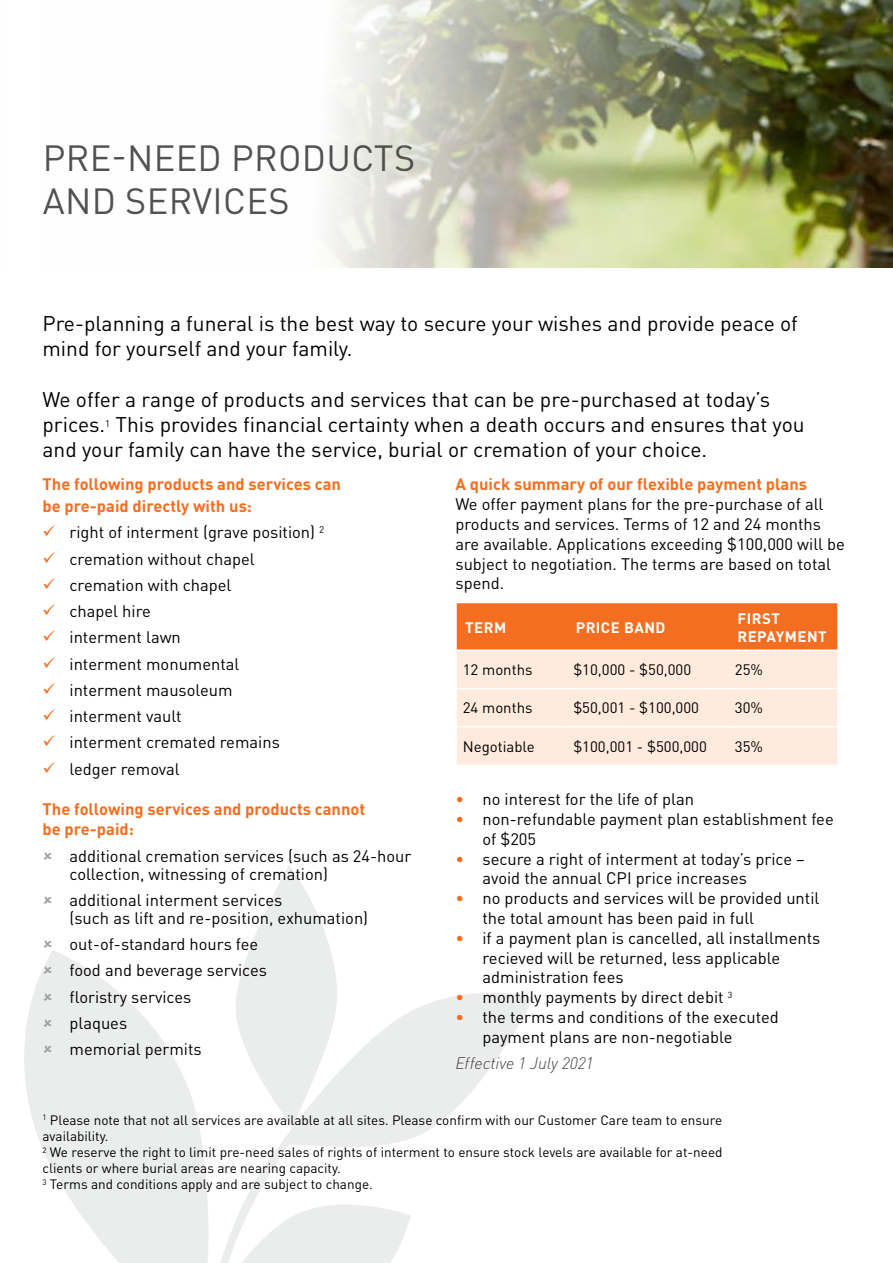
<style>
.page{position:relative;width:893px;height:1263px;background:#fff}
.page>*{position:absolute;margin:0;border:0;box-sizing:border-box;transform-origin:0 0}
.t1{font:36px/43.2px "DINOT";letter-spacing:.01em;color:#515254}
.t2{font:21px/25.2px "DINOT";color:#000}
.t3{font:16.5px/19.8px "DINOT";color:#000}
.t4{font:700 16.5px/21.6px "DINOT";color:#f36e21}
.t5{font:italic 300 16.5px "DIN Pro";letter-spacing:-.005em;color:#414042}
.t6{font:15px "DINOT";color:#000}
.t7{font:700 15px/18px "DIN";letter-spacing:.03em;color:#fff}
.t8{font:13.5px/16.2px "DINOT";color:#000}
.s1{color:#f36e21}
</style>
<div class="page">
<svg style="left:24px;top:865px;width:510px;height:398px"></svg>
<svg style="left:457px;top:603px;width:380px;height:162px;background:#fac6a6"></svg>
<hr style="left:457px;top:649px;width:110px;height:2px;background:#fff">
<hr style="left:567px;top:649px;width:162px;height:2px;background:#fff">
<hr style="left:729px;top:649px;width:108px;height:2px;background:#fff">
<hr style="left:457px;top:688px;width:110px;height:1px;background:#fff">
<hr style="left:567px;top:688px;width:162px;height:1px;background:#fff">
<hr style="left:729px;top:688px;width:108px;height:1px;background:#fff">
<hr style="left:457px;top:726px;width:110px;height:1px;background:#fff">
<hr style="left:567px;top:726px;width:162px;height:1px;background:#fff">
<hr style="left:729px;top:726px;width:108px;height:1px;background:#fff">
<img style="left:327px;top:0;width:566px;height:267px">
<svg style="left:44px;top:896px;width:8px;height:7px"></svg>
<svg style="left:44px;top:940px;width:8px;height:8px"></svg>
<svg style="left:44px;top:966px;width:8px;height:8px"></svg>
<svg style="left:44px;top:992px;width:8px;height:8px"></svg>
<svg style="left:44px;top:1019px;width:8px;height:7px"></svg>
<svg style="left:44px;top:1045px;width:8px;height:8px"></svg>
<h1 class="t1" style="left:43px;top:136px;width:374px">PRE-NEED PRODUCTS<br>AND SERVICES</h1>
<p class="t2" style="left:43px;top:311px;width:757px">Pre-planning a funeral is the best way to secure your wishes and provide peace of mind for yourself and your family.</p>
<p class="t2" style="left:43px;top:386px;width:764px">We offer a range of products and services that can be pre-purchased at today’s prices.<sup>1</sup> This provides financial certainty when a death occurs and ensures that you and your family can have the service, burial or cremation of your choice.</p>
<p class="t4" style="left:43px;top:473px;width:300px">The following products and services can be pre-paid directly with us:</p>
<p class="t3" style="left:43px;top:522px;width:283px"><span class="s1">✓</span> right of interment (grave position) <sup>2</sup></p>
<p class="t3" style="left:43px;top:548px;width:214px"><span class="s1">✓</span> cremation without chapel</p>
<p class="t3" style="left:43px;top:575px;width:190px"><span class="s1">✓</span> cremation with chapel</p>
<p class="t3" style="left:43px;top:601px;width:110px"><span class="s1">✓</span> chapel hire</p>
<p class="t3" style="left:43px;top:627px;width:140px"><span class="s1">✓</span> interment lawn</p>
<p class="t3" style="left:43px;top:653px;width:198px"><span class="s1">✓</span> interment monumental</p>
<p class="t3" style="left:43px;top:680px;width:192px"><span class="s1">✓</span> interment mausoleum</p>
<p class="t3" style="left:43px;top:706px;width:141px"><span class="s1">✓</span> interment vault</p>
<p class="t3" style="left:43px;top:732px;width:239px"><span class="s1">✓</span> interment cremated remains</p>
<p class="t3" style="left:43px;top:758px;width:139px"><span class="s1">✓</span> ledger removal</p>
<p class="t4" style="left:43px;top:798px;width:324px;line-height:20.2px">The following services and products cannot be pre-paid:</p>
<p class="t3" style="left:70px;top:846px;width:343px;line-height:18px">additional cremation services (such as 24-hour collection, witnessing of cremation)</p>
<p class="t3" style="left:70px;top:890px;width:300px;line-height:18px">additional interment services<br>(such as lift and re-position, exhumation)</p>
<p class="t3" style="left:70px;top:931px;width:199px;line-height:26.2px">out-of-standard hours fee food and beverage services floristry services<br>plaques<br>memorial permits</p>
<p class="t4" style="left:455px;top:473px;width:353px">A quick summary of our flexible payment plans</p>
<p class="t3" style="left:455px;top:494px;width:391px">We offer payment plans for the pre-purchase of all products and services. Terms of 12 and 24 months are available. Applications exceeding $100,000 will be subject to negotiation. The terms are based on total spend.</p>
<p class="t7" style="left:465px;top:618px;width:42px">TERM</p>
<p class="t7" style="left:576px;top:618px;width:91px">PRICE BAND</p>
<p class="t7" style="left:737px;top:609px;width:91px">FIRST<br>REPAYMENT</p>
<p class="t6" style="left:463px;top:660px;width:71px">12 months</p>
<p class="t6" style="left:573px;top:660px;width:119px">$10,000 - $50,000</p>
<p class="t6" style="left:735px;top:660px;width:30px">25%</p>
<p class="t6" style="left:463px;top:699px;width:71px">24 months</p>
<p class="t6" style="left:573px;top:699px;width:127px">$50,001 - $100,000</p>
<p class="t6" style="left:735px;top:699px;width:30px">30%</p>
<p class="t6" style="left:463px;top:737px;width:74px">Negotiable</p>
<p class="t6" style="left:573px;top:737px;width:135px">$100,001 - $500,000</p>
<p class="t6" style="left:735px;top:737px;width:30px">35%</p>
<p class="t3" style="left:455px;top:789px;width:240px"><span class="s1">•</span> no interest for the life of plan</p>
<p class="t3" style="left:482px;top:809px;width:353px;text-indent:-27px"><span class="s1">•</span> non-refundable payment plan establishment fee of $205</p>
<p class="t3" style="left:482px;top:848px;width:324px;text-indent:-27px"><span class="s1">•</span> secure a right of interment at today’s price – avoid the annual CPI price increases</p>
<p class="t3" style="left:482px;top:888px;width:338px;text-indent:-27px"><span class="s1">•</span> no products and services will be provided until the total amount has been paid in full</p>
<p class="t3" style="left:482px;top:928px;width:339px;text-indent:-27px"><span class="s1">•</span> if a payment plan is cancelled, all installments recieved will be returned, less applicable administration fees</p>
<p class="t3" style="left:455px;top:987px;width:278px"><span class="s1">•</span> monthly payments by direct debit <sup>3</sup></p>
<p class="t3" style="left:482px;top:1007px;width:298px;text-indent:-27px"><span class="s1">•</span> the terms and conditions of the executed payment plans are non-negotiable</p>
<p class="t5" style="left:455px;top:1051px;width:139px">Effective 1 July 2021</p>
<p class="t8" style="left:43px;top:1111px;width:681px"><sup>1</sup> Please note that not all services are available at all sites. Please confirm with our Customer Care team to ensure availability.<br><sup>2</sup> We reserve the right to limit pre-need sales of rights of interment to ensure stock levels are available for at-need clients or where burial areas are nearing capacity.<br><sup>3</sup> Terms and conditions apply and are subject to change.</p>
</div>
